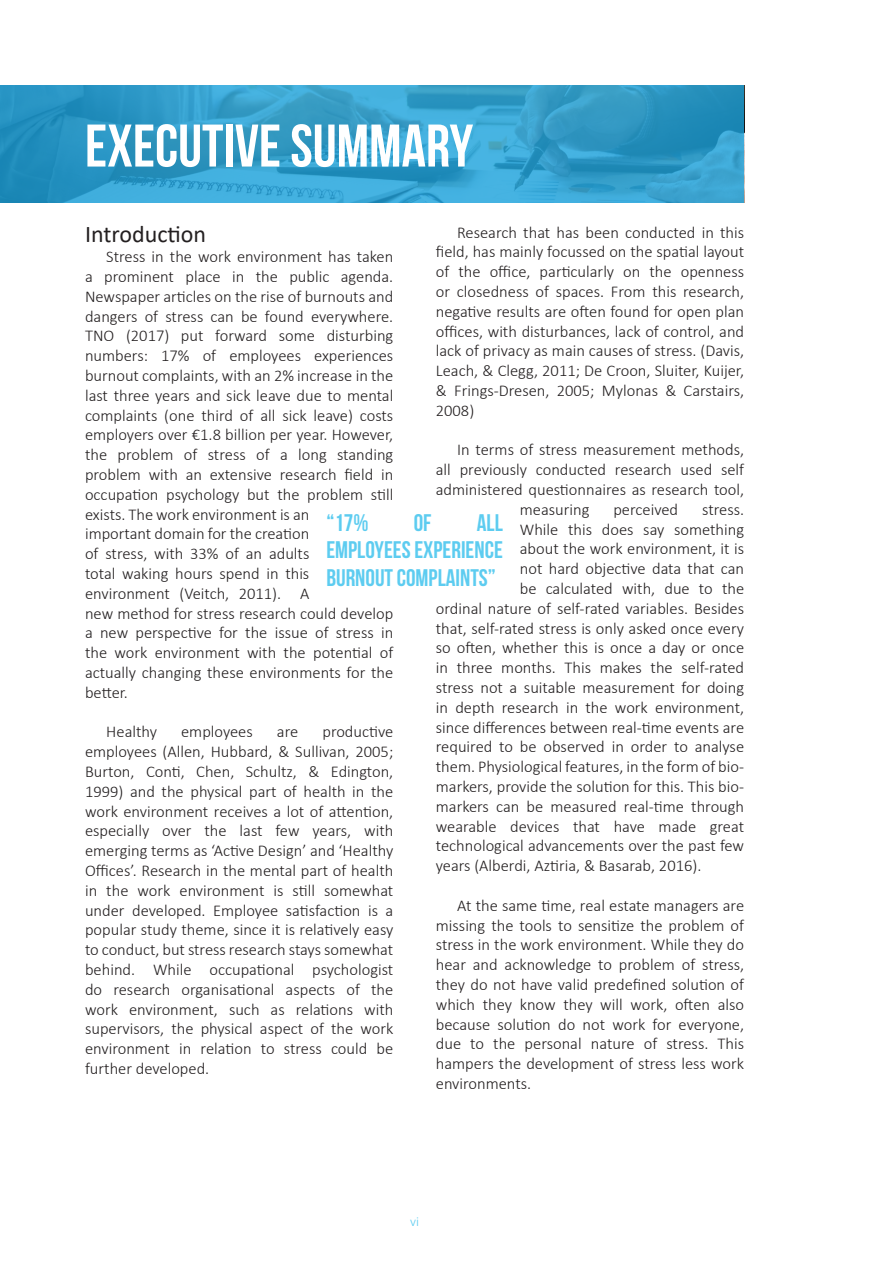
<style>
.page{position:relative;width:893px;height:1263px;background:#fff}
.page>*{position:absolute;margin:0;border:0;box-sizing:border-box;transform-origin:0 0}
.Executive_Summ{font:60px "Bebas Neue";color:#fff}
.t1{font:24px/27px "Bebas Neue";color:#5dccf0;text-align:justify}
.TOC_ChapterHead{font:24px "Calibri";color:#231f20}
.Algemene_stijl_tekst{font:300 16.5px/19.8px "Calibri";color:#231f20;text-align:justify}
.t2{font:300 13.5px "Calibri";color:#5dccf0}
</style>
<div class="page">
<svg style="left:1px;top:85px;width:743px;height:117px;background:#329cc9"></svg>
<p class="Executive_Summ" style="left:85px;top:113px;width:390px">EXECUTIVE SUMMARY</p>
<p class="TOC_ChapterHead" style="left:85px;top:218px;width:123px">Introduction</p>
<p class="Algemene_stijl_tekst" style="left:85px;top:247px;width:310px;text-align:left;text-indent:21px">Stress in the work environment has taken a prominent place in the public agenda.<br>Newspaper articles on the rise of burnouts and dangers of stress can be found everywhere.<br>TNO (2017) put forward some disturbing numbers: 17% of employees experiences burnout complaints, with an 2% increase in the last three years and sick leave due to mental complaints (one third of all sick leave) costs employers over €1.8 billion per year. However, the problem of stress of a long standing problem with an extensive research field in occupation psychology but the problem still exists. The work environment is an<br>important domain for the creation<br>of stress, with 33% of an adults<br>total waking hours spend in this environment (Veitch, 2011). A<br>new method for stress research could develop a new perspective for the issue of stress in the work environment with the potential of actually changing these environments for the better.</p>
<p class="Algemene_stijl_tekst" style="left:106px;top:722px;width:52px">Healthy</p>
<p class="Algemene_stijl_tekst" style="left:181px;top:722px;width:73px">employees</p>
<p class="Algemene_stijl_tekst" style="left:277px;top:722px;width:23px">are</p>
<p class="Algemene_stijl_tekst" style="left:436px;top:222px;width:310px;text-indent:21px">Research that has been conducted in this field, has mainly focussed on the spatial layout of the office, particularly on the openness or closedness of spaces. From this research, negative results are often found for open plan offices, with disturbances, lack of control, and lack of privacy as main causes of stress. (Davis, Leach, &amp; Clegg, 2011; De Croon, Sluiter, Kuijer, &amp; Frings-Dresen, 2005; Mylonas &amp; Carstairs, 2008)</p>
<p class="Algemene_stijl_tekst" style="left:457px;top:440px;width:289px">In terms of stress measurement methods,</p>
<p class="Algemene_stijl_tekst" style="left:436px;top:460px;width:310px">all previously conducted research used self</p>
<p class="Algemene_stijl_tekst" style="left:436px;top:479px;width:310px">administered questionnaires as research tool,</p>
<p class="Algemene_stijl_tekst" style="left:520px;top:499px;width:71px">measuring</p>
<p class="Algemene_stijl_tekst" style="left:613px;top:499px;width:66px">perceived</p>
<p class="Algemene_stijl_tekst" style="left:702px;top:499px;width:44px">stress.</p>
<p class="Algemene_stijl_tekst" style="left:520px;top:519px;width:226px">While this does say something</p>
<p class="Algemene_stijl_tekst" style="left:520px;top:539px;width:226px">about the work environment, it is</p>
<p class="Algemene_stijl_tekst" style="left:520px;top:559px;width:226px">not hard objective data that can</p>
<p class="Algemene_stijl_tekst" style="left:520px;top:578px;width:226px">be calculated with, due to the</p>
<p class="Algemene_stijl_tekst" style="left:436px;top:598px;width:310px">ordinal nature of self-rated variables. Besides</p>
<p class="Algemene_stijl_tekst" style="left:436px;top:618px;width:310px">that, self-rated stress is only asked once every</p>
<p class="Algemene_stijl_tekst" style="left:436px;top:638px;width:310px">so often, whether this is once a day or once</p>
<p class="Algemene_stijl_tekst" style="left:436px;top:658px;width:310px">in three months. This makes the self-rated</p>
<p class="Algemene_stijl_tekst" style="left:436px;top:677px;width:310px">stress not a suitable measurement for doing</p>
<p class="Algemene_stijl_tekst" style="left:436px;top:697px;width:310px">in depth research in the work environment,</p>
<p class="Algemene_stijl_tekst" style="left:436px;top:717px;width:310px">since differences between real-time events are</p>
<p class="Algemene_stijl_tekst" style="left:436px;top:737px;width:310px">required to be observed in order to analyse</p>
<p class="Algemene_stijl_tekst" style="left:436px;top:757px;width:310px">them. Physiological features, in the form of bio-</p>
<p class="Algemene_stijl_tekst" style="left:436px;top:776px;width:310px">markers, provide the solution for this. This bio-</p>
<p class="Algemene_stijl_tekst" style="left:436px;top:796px;width:310px">markers can be measured real-time through</p>
<p class="Algemene_stijl_tekst" style="left:436px;top:816px;width:310px">wearable devices that have made great</p>
<p class="Algemene_stijl_tekst" style="left:436px;top:836px;width:310px">technological advancements over the past few</p>
<p class="Algemene_stijl_tekst" style="left:436px;top:856px;width:267px">years (Alberdi, Aztiria, &amp; Basarab, 2016).</p>
<p class="Algemene_stijl_tekst" style="left:436px;top:895px;width:310px;text-indent:21px">At the same time, real estate managers are missing the tools to sensitize the problem of stress in the work environment. While they do hear and acknowledge to problem of stress, they do not have valid predefined solution of which they know they will work, often also because solution do not work for everyone, due to the personal nature of stress. This hampers the development of stress less work environments.</p>
<p class="t1" style="left:326px;top:509px;width:44px">“17%</p>
<p class="t1" style="left:414px;top:509px;width:19px">OF</p>
<p class="t1" style="left:326px;top:509px;width:178px;text-indent:150px">ALL EMPLOYEES EXPERIENCE BURNOUT COMPLAINTS”</p>
<p class="Algemene_stijl_tekst" style="left:85px;top:722px;width:310px;text-indent:237px">productive employees (Allen, Hubbard, &amp; Sullivan, 2005; Burton, Conti, Chen, Schultz, &amp; Edington, 1999) and the physical part of health in the work environment receives a lot of attention, especially over the last few years, with emerging terms as ‘Active Design’ and ‘Healthy Offices’. Research in the mental part of health in the work environment is still somewhat under developed. Employee satisfaction is a popular study theme, since it is relatively easy to conduct, but stress research stays somewhat behind. While occupational psychologist do research organisational aspects of the work environment, such as relations with supervisors, the physical aspect of the work environment in relation to stress could be further developed.</p>
<p class="t2" style="left:410px;top:1213px;width:10px">vi</p>
</div>
